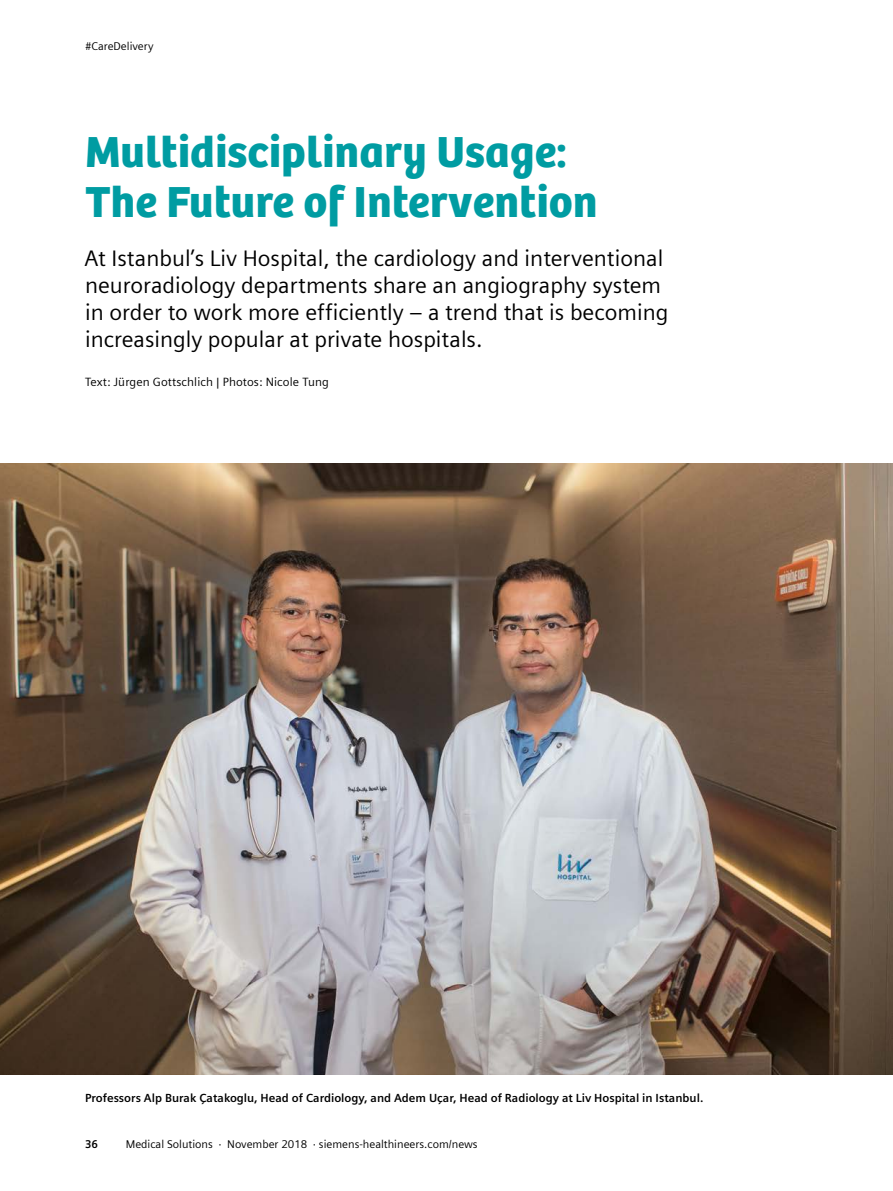
<style>
.page{position:relative;width:893px;height:1191px;background:#fff}
.page>*{position:absolute;margin:0;border:0;box-sizing:border-box;transform-origin:0 0}
.t1{font:45px/49.5px "SH Bree Headline Regular";color:#009ca2}
.t2{font:22.5px/27px "Siemens Sans";color:#000}
.t3{font:12px "Siemens Sans";letter-spacing:.01em;color:#000}
.t4{font:700 11.7px "Siemens Sans";color:#000}
.t5{font:11.25px "Siemens Sans";color:#000}
.t6{font:700 11.25px "Siemens Sans";color:#000}
</style>
<div class="page">
<img style="left:0;top:463px;width:893px;height:611px">
<p class="t5" style="left:85px;top:38px;width:70px">#CareDelivery</p>
<h1 class="t1" style="left:85px;top:126px;width:514px">Multidisciplinary Usage:<br>The Future of Intervention</h1>
<p class="t2" style="left:85px;top:243px;width:585px">At Istanbul’s Liv Hospital, the cardiology and interventional neuroradiology departments share an angiography system in order to work more efficiently – a trend that is becoming increasingly popular at private hospitals.</p>
<p class="t3" style="left:85px;top:373px;width:245px">Text: Jürgen Gottschlich | Photos: Nicole Tung</p>
<p class="t4" style="left:85px;top:1091px;width:620px">Professors Alp Burak Çatakoglu, Head of Cardiology, and Adem Uçar, Head of Radiology at Liv Hospital in Istanbul.</p>
<p class="t6" style="left:85px;top:1137px;width:15px">36</p>
<p class="t5" style="left:126px;top:1135px;width:353px">Medical Solutions · November 2018 · siemens-healthineers.com/news</p>
</div>
